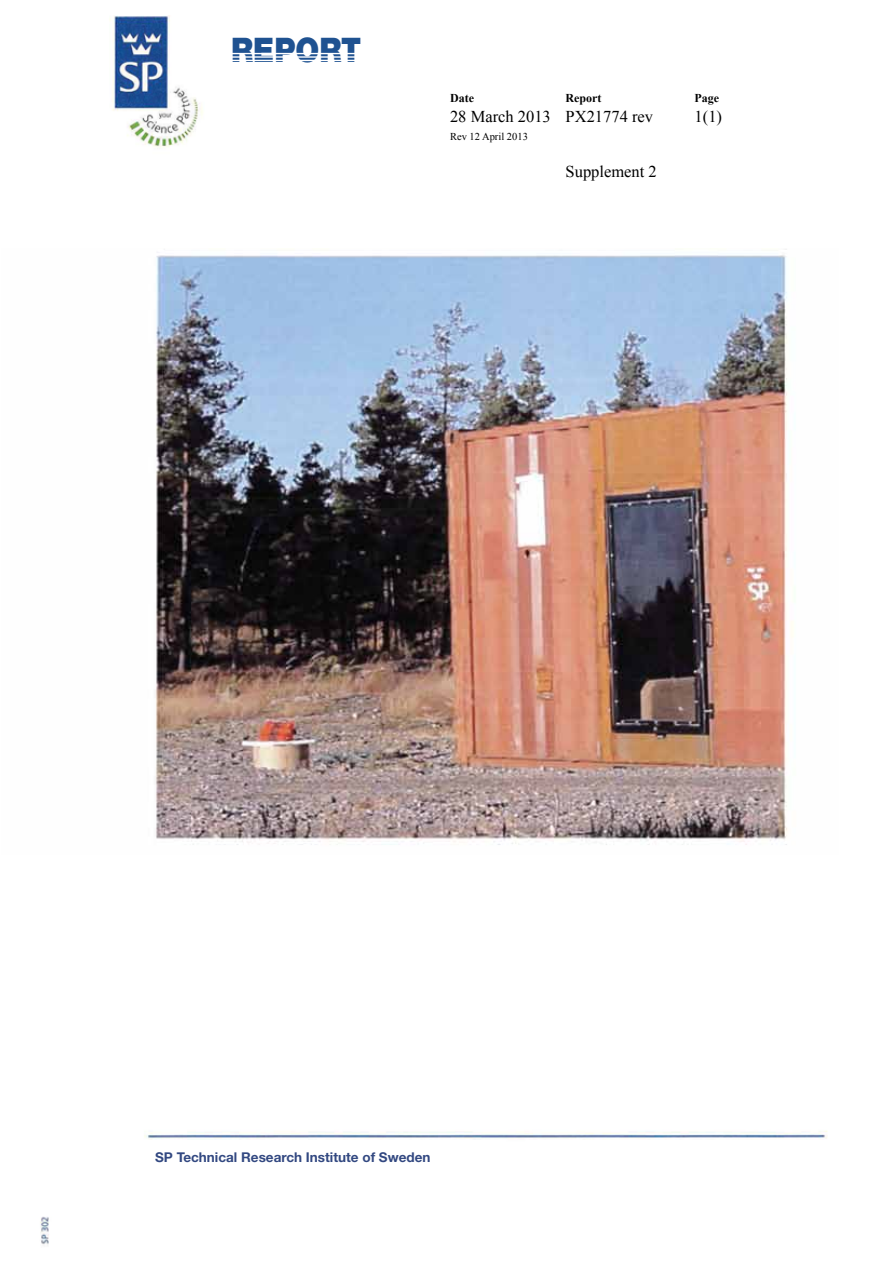
<style>
.page{position:relative;width:893px;height:1263px;background:#fff}
.page>*{position:absolute;margin:0;border:0;box-sizing:border-box;transform-origin:0 0}
.t1{font:900 33.9px "Helvetica Neue LT Std";color:#1f5291;scale:.88 1}
.t2{font:16.5px "Times New Roman";color:#000}
.t3{font:700 13.5px "Helvetica Neue LT Std";color:#324881}
.t4{font:700 12px "Times New Roman";color:#000}
.t5{font:10.5px "Times New Roman";color:#000}
</style>
<div class="page">
<img style="left:40px;top:1131px;width:788px;height:114px">
<img style="left:109px;top:15px;width:94px;height:132px">
<div style="left:147px;top:1144px;width:746px;height:118px;background:#fff"></div>
<img style="left:155px;top:249px;width:638px;height:596px">
<h1 class="t1" style="left:231px;top:30px;width:149px">REPORT</h1>
<p class="t4" style="left:450px;top:89px;width:25px">Date</p>
<p class="t4" style="left:566px;top:89px;width:37px">Report</p>
<p class="t4" style="left:695px;top:89px;width:26px">Page</p>
<p class="t2" style="left:450px;top:105px;width:205px">28 March 2013 PX21774 rev</p>
<p class="t2" style="left:695px;top:105px;width:29px">1(1)</p>
<p class="t5" style="left:450px;top:129px;width:79px">Rev 12 April 2013</p>
<p class="t2" style="left:566px;top:161px;width:93px">Supplement 2</p>
<p class="t3" style="left:155px;top:1149px;width:277px">SP Technical Research Institute of Sweden</p>
</div>
